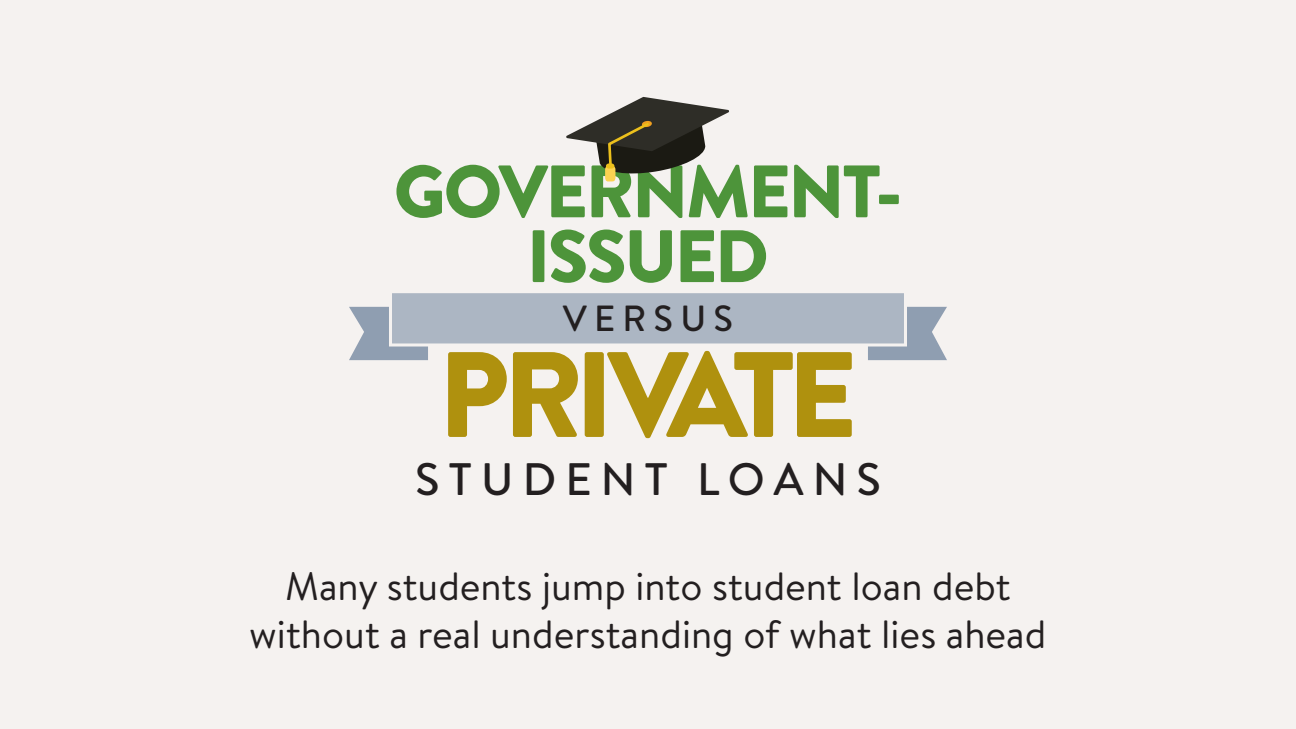
<style>
.page{position:relative;width:1296px;height:729px;background:#f5f2f0}
.page>*{position:absolute;margin:0;border:0;box-sizing:border-box;transform-origin:0 0}
.t1{font:900 121.2px "Brandon Text";letter-spacing:-.07em;color:#af910e}
.t2{font:900 74.1px/64.8px "Brandon Text";letter-spacing:-.035em;color:#4d943a;text-align:center}
.t3{font:500 45.45px "Brandon Text";letter-spacing:.2em;color:#231f20}
.t4{font:39.45px/48.4px "Brandon Text";color:#231f20;text-align:center}
.t5{font:500 36.3px "Brandon Text";letter-spacing:.2em;color:#231f20}
</style>
<div class="page">
<svg style="left:349px;top:307px;width:79px;height:53px;background:#9eaaba"></svg>
<svg style="left:868px;top:307px;width:79px;height:53px;background:#9eaaba"></svg>
<div style="left:389px;top:290px;width:518px;height:57px;background:#acb6c3;border:3px solid #f5f2f0"></div>
<svg style="left:566px;top:97px;width:163px;height:85px"></svg>
<div style="left:606px;top:163px;width:8px;height:6px;background:#ecc01c;border-radius:3px"></div>
<h2 class="t2" style="left:394px;top:158px;width:510px">GOVERNMENT-<br>ISSUED</h2>
<p class="t5" style="left:563px;top:293px;width:172px">VERSUS</p>
<h1 class="t1" style="left:439px;top:309px;width:420px">PRIVATE</h1>
<p class="t3" style="left:415px;top:447px;width:467px">STUDENT LOANS</p>
<p class="t4" style="left:249px;top:560px;width:799px">Many students jump into student loan debt without a real understanding of what lies ahead</p>
</div>
